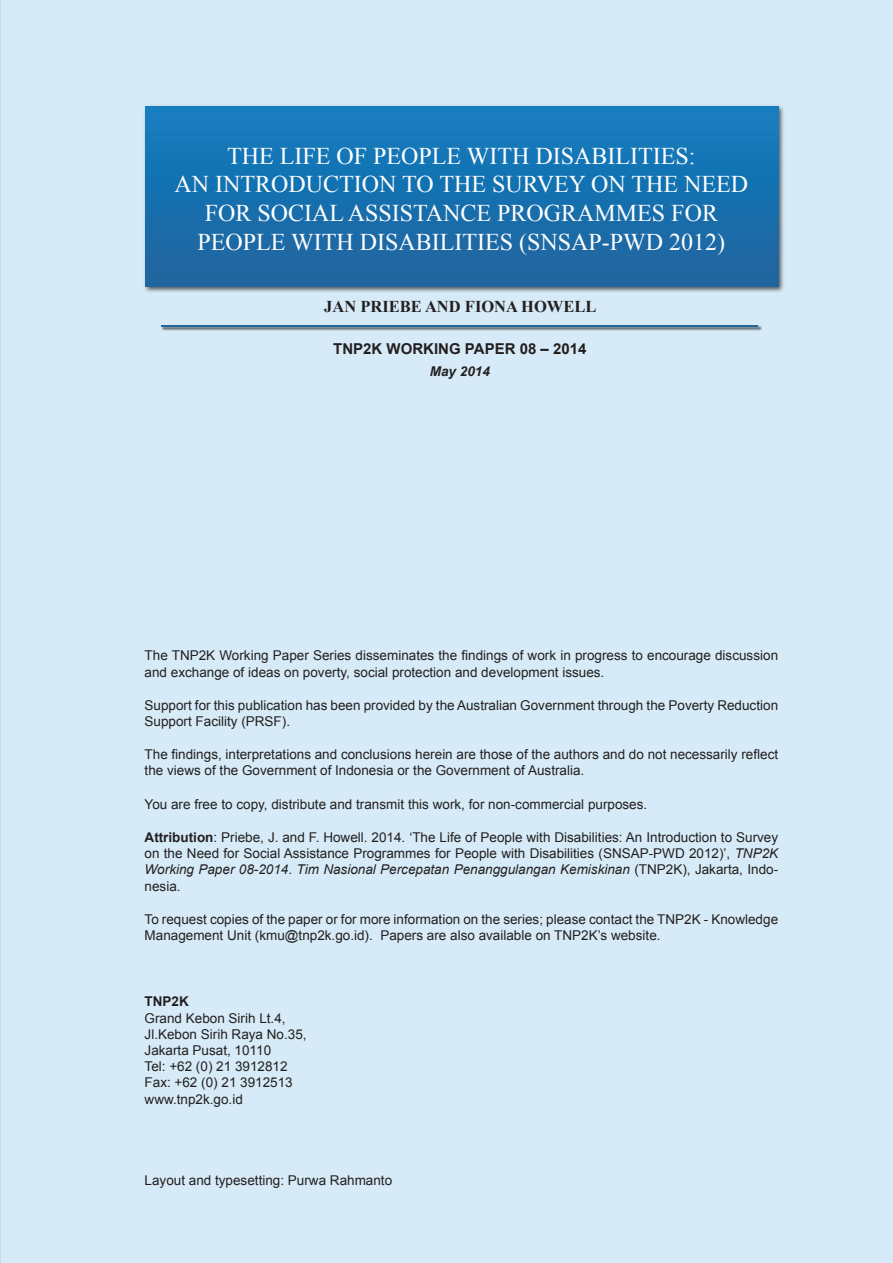
<style>
.page{position:relative;width:893px;height:1263px;background:#d6ebf7}
.page>*{position:absolute;margin:0;border:0;box-sizing:border-box;transform-origin:0 0}
.t1{font:24px/28.8px "Times New Roman";color:#fff;text-align:center}
.t2{font:700 16.5px "Times New Roman";color:#231f20}
.t3{font:700 15px "Arial";color:#231f20}
.t4{font:13.5px/16.2px "Arial";color:#231f20}
.t5{font:italic 700 13.5px "Arial";color:#231f20}
.t6{font:700 13.5px "Arial";color:#231f20}
.s1{font-weight:700}
.s2{font-style:italic}
</style>
<div class="page">
<div style="left:143px;top:104px;width:642px;height:189px;background:#231f20;opacity:.75"></div>
<div style="left:145px;top:106px;width:633px;height:181px;background:linear-gradient(to bottom,#137ec1,#1e639d)"></div>
<div style="left:162px;top:325px;width:600px;height:6px;background:#231f20;opacity:.75"></div>
<hr style="left:161px;top:325px;width:597px;height:2px;background:#21659f">
<h1 class="t1" style="left:175px;top:141px;width:575px">THE LIFE OF PEOPLE WITH DISABILITIES:<br>AN INTRODUCTION TO THE SURVEY ON THE NEED FOR SOCIAL ASSISTANCE PROGRAMMES FOR PEOPLE WITH DISABILITIES (SNSAP-PWD 2012)</h1>
<p class="t2" style="left:324px;top:295px;width:274px">JAN PRIEBE AND FIONA HOWELL</p>
<p class="t3" style="left:333px;top:338px;width:255px">TNP2K WORKING PAPER 08 – 2014</p>
<p class="t5" style="left:430px;top:362px;width:62px">May 2014</p>
<p class="t4" style="left:145px;top:648px;width:635px">The TNP2K Working Paper Series disseminates the findings of work in progress to encourage discussion and exchange of ideas on poverty, social protection and development issues.</p>
<p class="t4" style="left:145px;top:697px;width:635px">Support for this publication has been provided by the Australian Government through the Poverty Reduction<br>Support Facility (PRSF).</p>
<p class="t4" style="left:145px;top:746px;width:635px">The findings, interpretations and conclusions herein are those of the authors and do not necessarily reflect the views of the Government of Indonesia or the Government of Australia.</p>
<p class="t4" style="left:145px;top:796px;width:504px">You are free to copy, distribute and transmit this work, for non-commercial purposes.</p>
<p class="t4" style="left:145px;top:829px;width:635px;text-align:justify"><span class="s1">Attribution</span>: Priebe, J. and F. Howell. 2014. ‘The Life of People with Disabilities: An Introduction to Survey on the Need for Social Assistance Programmes for People with Disabilities (SNSAP-PWD 2012)’, <span class="s2">TNP2K Working Paper 08-2014</span>. <span class="s2">Tim Nasional Percepatan Penanggulangan Kemiskinan</span> (TNP2K), Jakarta, Indo&shy;nesia.</p>
<p class="t4" style="left:145px;top:911px;width:635px">To request copies of the paper or for more information on the series; please contact the TNP2K - Knowledge<br>Management Unit (kmu@tnp2k.go.id). Papers are also available on TNP2K’s website.</p>
<p class="t6" style="left:145px;top:993px;width:46px">TNP2K</p>
<p class="t4" style="left:145px;top:1010px;width:164px">Grand Kebon Sirih Lt.4,<br>Jl.Kebon Sirih Raya No.35,<br>Jakarta Pusat, 10110<br>Tel: +62 (0) 21 3912812<br>Fax: +62 (0) 21 3912513 www.tnp2k.go.id</p>
<p class="t4" style="left:145px;top:1172px;width:249px">Layout and typesetting: Purwa Rahmanto</p>
</div>
